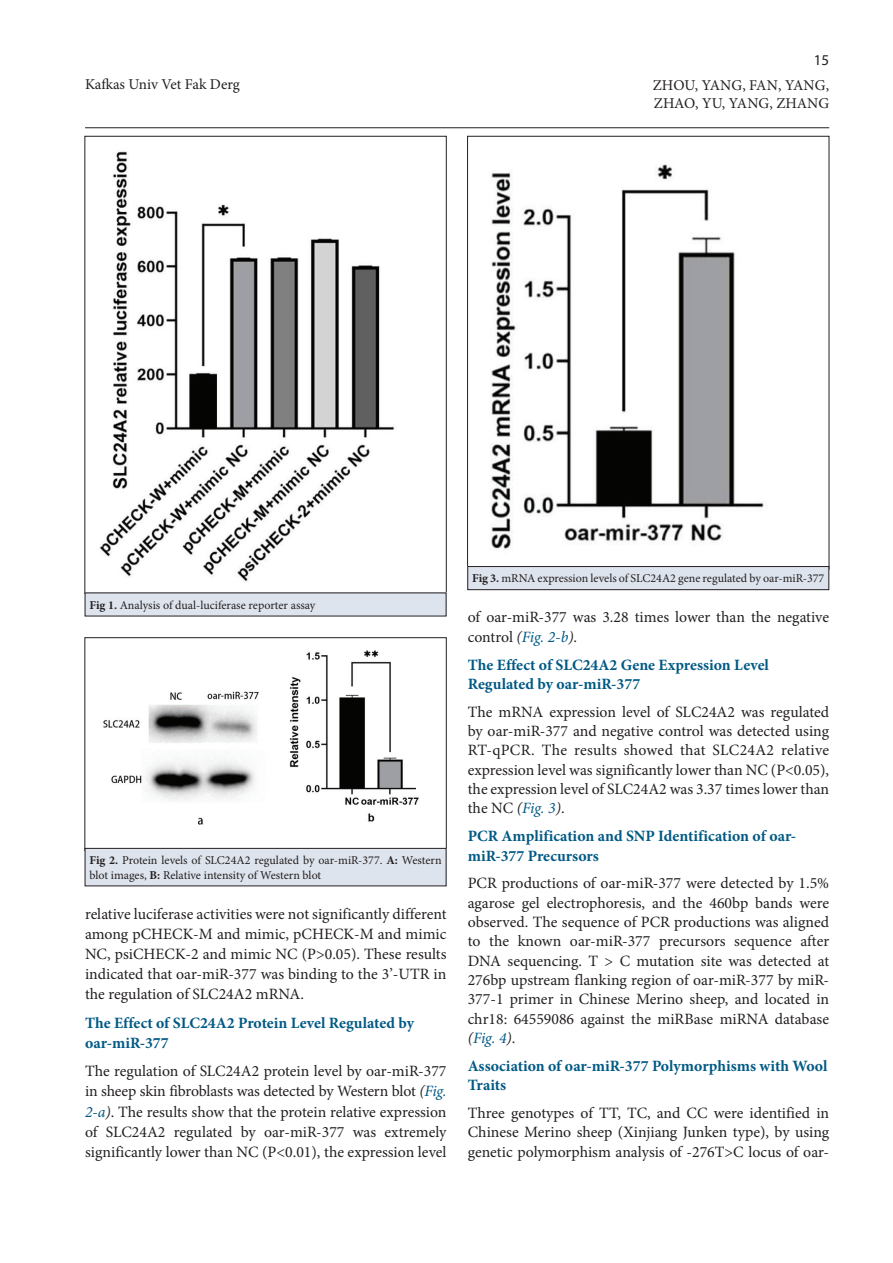
<style>
.page{position:relative;width:893px;height:1263px;background:#fff}
.page>*{position:absolute;margin:0;border:0;box-sizing:border-box;transform-origin:0 0}
.t1{font:15.75px/19.4px "Minion Pro";color:#231f20;text-align:justify}
.t2{font:700 15.75px/19.4px "Minion Pro";color:#005984}
.t3{font:15px/18px "Minion Pro";color:#231f20}
.t4{font:15px "Myriad Pro";color:#231f20}
.t5{font:12px/14.4px "Minion Pro";color:#231f20}
.s1{font-weight:700}
.s2{font-style:italic}
.s3{font-style:italic;color:#005984}
</style>
<div class="page">
<hr style="left:85px;top:127px;width:744px;height:1px;background:#231f20">
<img style="left:99px;top:151px;width:296px;height:431px">
<div style="left:85px;top:593px;width:361px;height:23px;background:#dee4ed"></div>
<img style="left:491px;top:164px;width:273px;height:387px">
<div style="left:468px;top:566px;width:361px;height:24px;background:#dee4ed"></div>
<div style="left:468px;top:566px;width:361px;height:24px;border:1px solid #231f20"></div>
<img style="left:87px;top:650px;width:357px;height:198px">
<div style="left:85px;top:637px;width:361px;height:214px;border:1px solid #231f20"></div>
<div style="left:85px;top:848px;width:361px;height:38px;background:#dee4ed"></div>
<div style="left:85px;top:848px;width:361px;height:38px;border:1px solid #231f20"></div>
<p class="t4" style="left:814px;top:51px;width:17px">15</p>
<p class="t3" style="left:85px;top:75px;width:156px">Kafkas Univ Vet Fak Derg</p>
<p class="t3" style="left:653px;top:76px;width:178px">ZHOU, YANG, FAN, YANG,<br>ZHAO, YU, YANG, ZHANG</p>
<p class="t5" style="left:89px;top:598px;width:227px"><span class="s1">Fig 1.</span> Analysis of dual-luciferase reporter assay</p>
<p class="t5" style="left:89px;top:853px;width:354px"><span class="s1">Fig 2.</span> Protein levels of SLC24A2 regulated by oar-miR-377. <span class="s1">A:</span> Western blot images, <span class="s1">B:</span> Relative intensity of Western blot</p>
<p class="t1" style="left:85px;top:904px;width:363px;line-height:20.1px">relative luciferase activities were not significantly different among pCHECK-M and mimic, pCHECK-M and mimic NC, psiCHECK-2 and mimic NC (P&gt;0.05). These results indicated that oar-miR-377 was binding to the 3’-UTR in the regulation of SLC24A2 mRNA.</p>
<p class="t2" style="left:85px;top:1012px;width:331px;line-height:20.1px">The Effect of SLC24A2 Protein Level Regulated by oar-miR-377</p>
<p class="t1" style="left:85px;top:1061px;width:363px;line-height:20.1px">The regulation of SLC24A2 protein level by oar-miR-377 in sheep skin fibroblasts was detected by Western blot <span class="s2">(</span><span class="s3">Fig.<br>2-a</span><span class="s2">)</span>. The results show that the protein relative expression of SLC24A2 regulated by oar-miR-377 was extremely significantly lower than NC (P&lt;0.01), the expression level</p>
<p class="t5" style="left:472px;top:571px;width:354px"><span class="s1">Fig 3.</span> mRNA expression levels of SLC24A2 gene regulated by oar-miR-377</p>
<p class="t1" style="left:468px;top:608px;width:363px">of oar-miR-377 was 3.28 times lower than the negative control <span class="s2">(</span><span class="s3">Fig. 2-b</span><span class="s2">)</span>.</p>
<p class="t2" style="left:468px;top:655px;width:303px">The Effect of SLC24A2 Gene Expression Level<br>Regulated by oar-miR-377</p>
<p class="t1" style="left:468px;top:702px;width:363px">The mRNA expression level of SLC24A2 was regulated by oar-miR-377 and negative control was detected using RT-qPCR. The results showed that SLC24A2 relative expression level was significantly lower than NC (P&lt;0.05), the expression level of SLC24A2 was 3.37 times lower than the NC <span class="s2">(</span><span class="s3">Fig. 3</span><span class="s2">)</span>.</p>
<p class="t2" style="left:468px;top:826px;width:330px">PCR Amplification and SNP Identification of oar&shy;miR-377 Precursors</p>
<p class="t1" style="left:468px;top:874px;width:363px">PCR productions of oar-miR-377 were detected by 1.5% agarose gel electrophoresis, and the 460bp bands were observed. The sequence of PCR productions was aligned to the known oar-miR-377 precursors sequence after DNA sequencing. T &gt; C mutation site was detected at 276bp upstream flanking region of oar-miR-377 by miR-377-1 primer in Chinese Merino sheep, and located in chr18: 64559086 against the miRBase miRNA database <span class="s2">(</span><span class="s3">Fig. 4</span><span class="s2">)</span>.</p>
<p class="t2" style="left:468px;top:1056px;width:361px">Association of oar-miR-377 Polymorphisms with Wool<br>Traits</p>
<p class="t1" style="left:468px;top:1103px;width:363px">Three genotypes of TT, TC, and CC were identified in Chinese Merino sheep (Xinjiang Junken type), by using genetic polymorphism analysis of -276T&gt;C locus of oar-</p>
</div>
